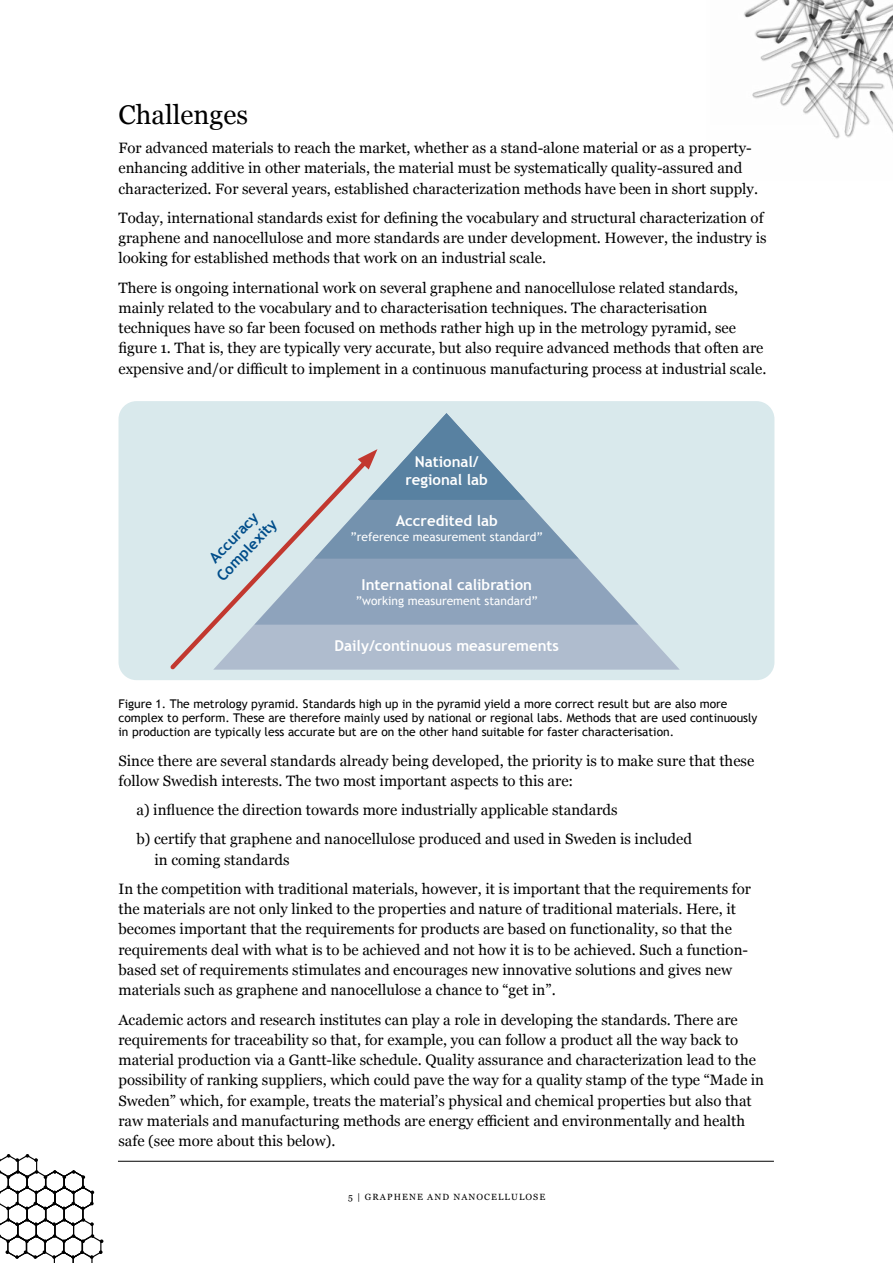
<style>
.page{position:relative;width:893px;height:1263px;background:#fff}
.page>*{position:absolute;margin:0;border:0;box-sizing:border-box;transform-origin:0 0}
.t1{font:27px "Georgia";color:#000}
.t2{font:15px/20.2px "Georgia";color:#000}
.t3{font:700 15px/18px "Trebuchet MS";color:#fff;text-align:center}
.t4{font:700 15px/18px "Trebuchet MS";color:#004d8a;text-align:center}
.t5{font:12px/14.4px "Trebuchet MS";color:#000}
.t6{font:12px "Trebuchet MS";color:#fff}
.t7{font:9px "Georgia";letter-spacing:.12em;color:#000}
</style>
<div class="page">
<svg style="left:0;top:1154px;width:103px;height:109px"></svg>
<hr style="left:118px;top:1161px;width:656px;height:1px;background:#000">
<img style="left:744px;top:0;width:149px;height:139px">
<div style="left:118px;top:401px;width:656px;height:279px;background:#d9e9ec;border-radius:18px"></div>
<svg style="left:375px;top:624px;width:305px;height:46px;background:#b2bfd0"></svg>
<svg style="left:375px;top:558px;width:263px;height:67px;background:#96abc1"></svg>
<svg style="left:170px;top:513px;width:205px;height:157px"></svg>
<svg style="left:314px;top:413px;width:264px;height:146px"></svg>
<h1 class="t1" style="left:118px;top:95px;width:131px">Challenges</h1>
<p class="t2" style="left:118px;top:137px;width:641px">For advanced materials to reach the market, whether as a stand-alone material or as a property&shy;enhancing additive in other materials, the material must be systematically quality-assured and characterized. For several years, established characterization methods have been in short supply.</p>
<p class="t2" style="left:118px;top:207px;width:650px">Today, international standards exist for defining the vocabulary and structural characterization of graphene and nanocellulose and more standards are under development. However, the industry is looking for established methods that work on an industrial scale.</p>
<p class="t2" style="left:118px;top:277px;width:649px">There is ongoing international work on several graphene and nanocellulose related standards, mainly related to the vocabulary and to characterisation techniques. The characterisation techniques have so far been focused on methods rather high up in the metrology pyramid, see figure 1. That is, they are typically very accurate, but also require advanced methods that often are expensive and/or difficult to implement in a continuous manufacturing process at industrial scale.</p>
<p class="t4" style="left:200px;top:560px;width:81px;rotate:-46deg">Accuracy<br>Complexity</p>
<p class="t3" style="left:406px;top:453px;width:84px">National/ regional lab</p>
<p class="t3" style="left:396px;top:512px;width:104px">Accredited lab</p>
<p class="t6" style="left:351px;top:529px;width:194px">”reference measurement standard”</p>
<p class="t3" style="left:361px;top:576px;width:172px">International calibration</p>
<p class="t6" style="left:356px;top:593px;width:183px">”working measurement standard”</p>
<p class="t3" style="left:335px;top:636px;width:226px">Daily/continuous measurements</p>
<p class="t5" style="left:118px;top:696px;width:640px">Figure 1. The metrology pyramid. Standards high up in the pyramid yield a more correct result but are also more complex to perform. These are therefore mainly used by national or regional labs. Methods that are used continuously in production are typically less accurate but are on the other hand suitable for faster characterisation.</p>
<p class="t2" style="left:118px;top:750px;width:637px">Since there are several standards already being developed, the priority is to make sure that these follow Swedish interests. The two most important aspects to this are:</p>
<p class="t2" style="left:136px;top:795px;width:557px;line-height:29.2px">a) influence the direction towards more industrially applicable standards<br>b) certify that graphene and nanocellulose produced and used in Sweden is included</p>
<p class="t2" style="left:119px;top:844px;width:634px;line-height:29.2px;text-indent:36px">in coming standards<br>In the competition with traditional materials, however, it is important that the requirements for</p>
<p class="t2" style="left:118px;top:898px;width:631px">the materials are not only linked to the properties and nature of traditional materials. Here, it becomes important that the requirements for products are based on functionality, so that the requirements deal with what is to be achieved and not how it is to be achieved. Such a function&shy;based set of requirements stimulates and encourages new innovative solutions and gives new materials such as graphene and nanocellulose a chance to “get in”.</p>
<p class="t2" style="left:118px;top:1008px;width:647px">Academic actors and research institutes can play a role in developing the standards. There are requirements for traceability so that, for example, you can follow a product all the way back to material production via a Gantt-like schedule. Quality assurance and characterization lead to the possibility of ranking suppliers, which could pave the way for a quality stamp of the type “Made in Sweden” which, for example, treats the material’s physical and chemical properties but also that raw materials and manufacturing methods are energy efficient and environmentally and health safe (see more about this below).</p>
<p class="t7" style="left:348px;top:1190px;width:199px">5 | GRAPHENE AND NANOCELLULOSE</p>
</div>
